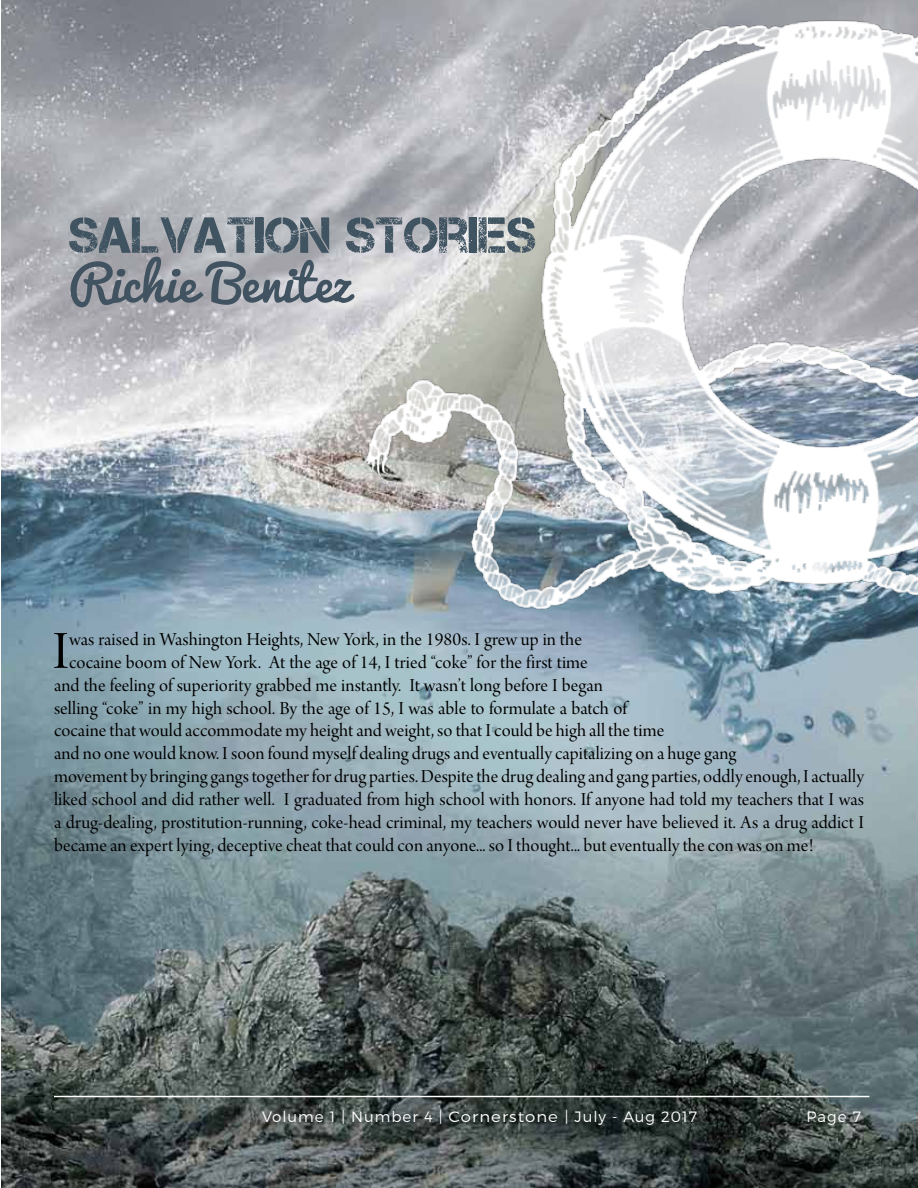
<style>
.page{position:relative;width:918px;height:1188px;background:#fff}
.page>*{position:absolute;margin:0;border:0;box-sizing:border-box;transform-origin:0 0}
.t1{font:56.85px "Arno Pro Display";color:#000}
.t2{font:19.5px "Arno Pro Display";letter-spacing:.005em;color:#000}
.t3{font:300 15px "Montserrat";letter-spacing:.065em;color:#fff}
</style>
<div class="page">
<img style="left:2px;top:0;width:916px;height:1188px">
<img style="left:356px;top:9px;width:562px;height:606px">
<svg style="left:69px;top:217px;width:466px;height:90px"></svg>
<hr style="left:54px;top:1096px;width:815px;height:1px;background:#fff">
<h1 class="t1" style="left:53px;top:620px;width:18px">I</h1>
<p class="t2" style="left:69px;top:628px;width:514px">was raised in Washington Heights, New York, in the 1980s. I grew up in the</p>
<p class="t2" style="left:69px;top:651px;width:520px">cocaine boom of New York. At the age of 14, I tried “coke” for the first time</p>
<p class="t2" style="left:54px;top:674px;width:550px">and the feeling of superiority grabbed me instantly. It wasn’t long before I began</p>
<p class="t2" style="left:54px;top:697px;width:575px">selling “coke” in my high school. By the age of 15, I was able to formulate a batch of</p>
<p class="t2" style="left:54px;top:720px;width:612px">cocaine that would accommodate my height and weight, so that I could be high all the time</p>
<p class="t2" style="left:54px;top:743px;width:684px">and no one would know. I soon found myself dealing drugs and eventually capitalizing on a huge gang</p>
<p class="t2" style="left:54px;top:766px;width:812px">movement by bringing gangs together for drug parties. Despite the drug dealing and gang parties, oddly enough, I actually</p>
<p class="t2" style="left:54px;top:789px;width:811px">liked school and did rather well. I graduated from high school with honors. If anyone had told my teachers that I was</p>
<p class="t2" style="left:54px;top:811px;width:812px">a drug-dealing, prostitution-running, coke-head criminal, my teachers would never have believed it. As a drug addict I</p>
<p class="t2" style="left:54px;top:834px;width:761px">became an expert lying, deceptive cheat that could con anyone... so I thought... but eventually the con was on me!</p>
<p class="t3" style="left:262px;top:1107px;width:437px">Volume 1 | Number 4 | Cornerstone | July - Aug 2017</p>
<p class="t3" style="left:807px;top:1107px;width:56px">Page 7</p>
</div>
